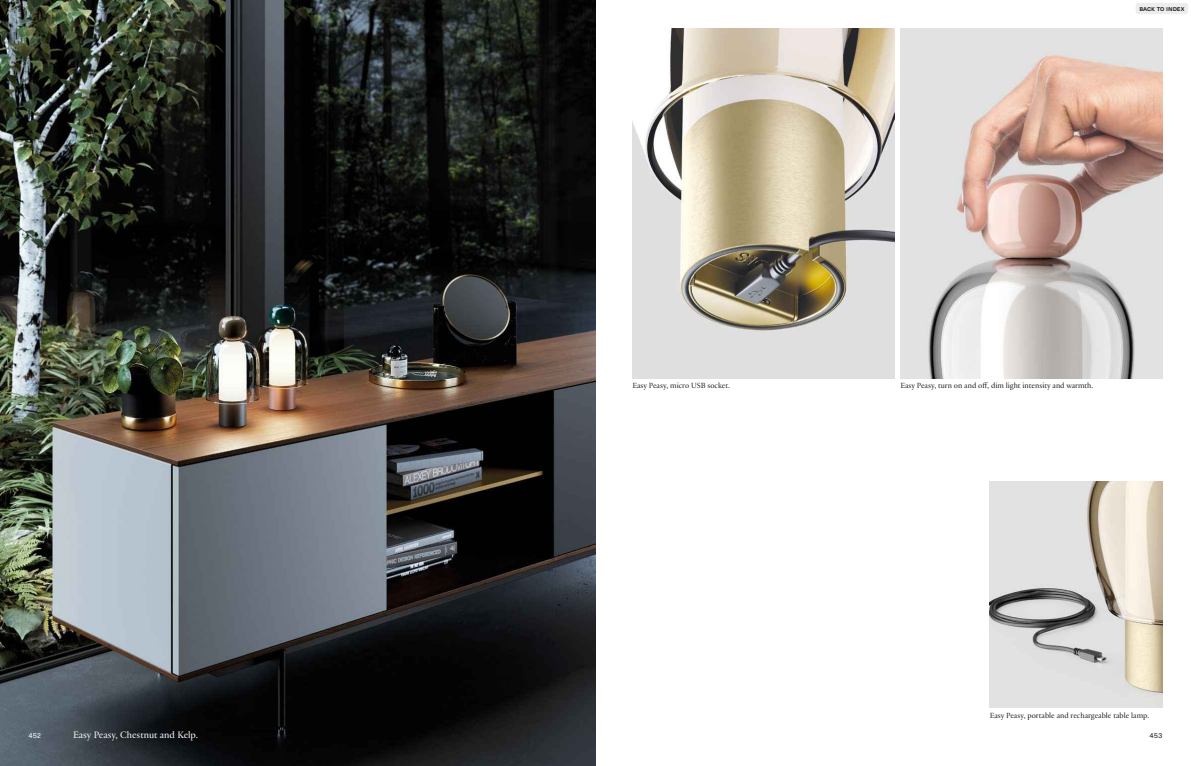
<style>
.page{position:relative;width:1191px;height:766px;background:#fff}
.page>*{position:absolute;margin:0;border:0;box-sizing:border-box;transform-origin:0 0}
.t1{font:10px "Practice";color:#fff}
.t2{font:8px "Practice";color:#1d1d1b}
.t3{font:500 7px "Neue Haas Unica Pro";color:#1d1d1b}
.t4{font:7px "Unica 77 LL";color:#fff}
.t5{font:7px "Unica 77 LL";color:#1d1d1b}
</style>
<div class="page">
<img style="left:0;top:0;width:595px;height:765px">
<img style="left:632px;top:28px;width:262px;height:350px">
<img style="left:900px;top:28px;width:262px;height:350px">
<img style="left:989px;top:481px;width:173px;height:226px">
<div style="left:1135px;top:3px;width:53px;height:11px;background:#ededed;border-radius:3px"></div>
<p class="t3" style="left:1139px;top:4px;width:46px">back to index</p>
<p class="t2" style="left:632px;top:379px;width:99px">Easy Peasy, micro USB socket.</p>
<p class="t2" style="left:900px;top:379px;width:194px">Easy Peasy, turn on and off, dim light intensity and warmth.</p>
<p class="t2" style="left:989px;top:709px;width:161px">Easy Peasy, portable and rechargeable table lamp.</p>
<p class="t4" style="left:28px;top:730px;width:14px">452</p>
<p class="t1" style="left:73px;top:727px;width:127px">Easy Peasy, Chestnut and Kelp.</p>
<p class="t5" style="left:1149px;top:730px;width:15px">453</p>
</div>
